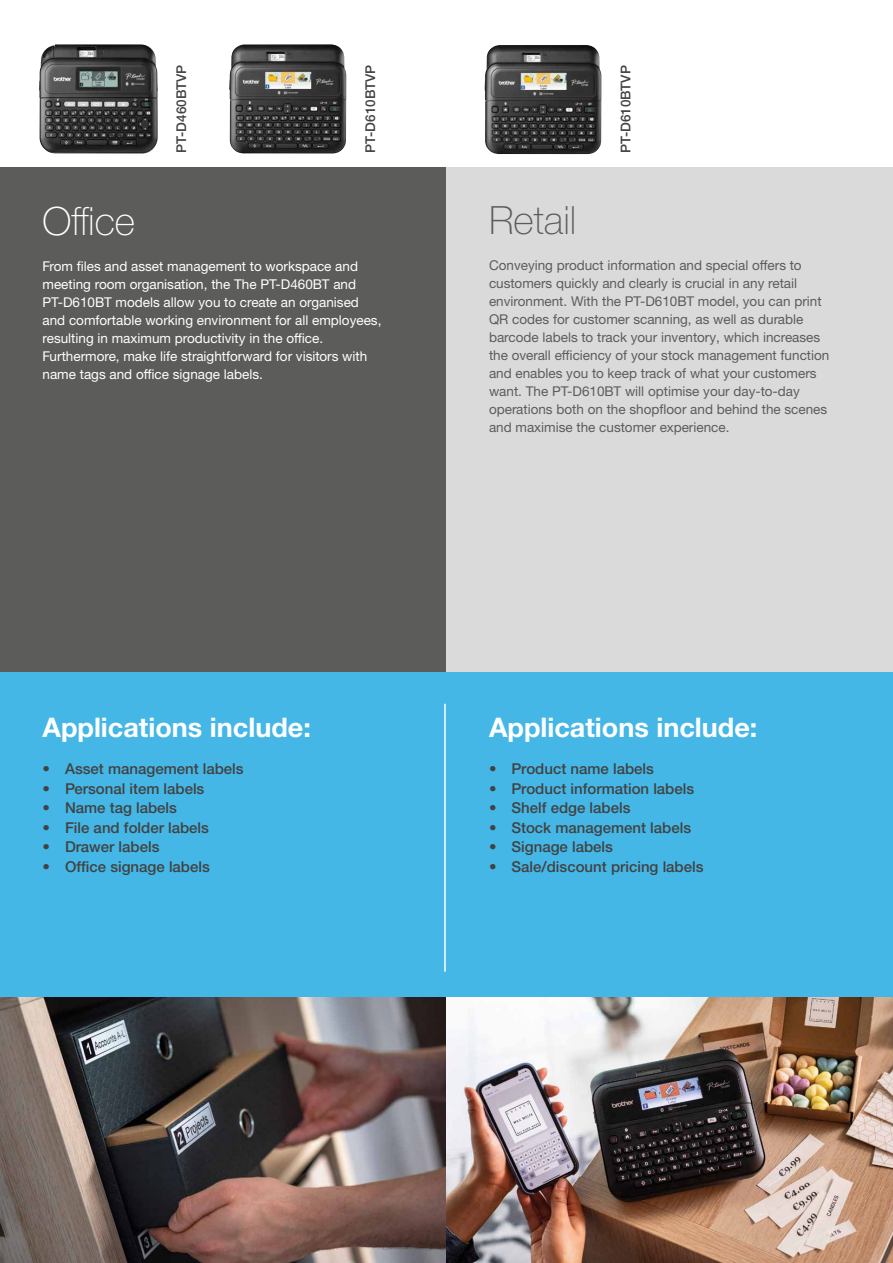
<style>
.page{position:relative;width:893px;height:1263px;background:#fff}
.page>*{position:absolute;margin:0;border:0;box-sizing:border-box;transform-origin:0 0}
.t1{font:100 39px "Helvetica Neue LTW1 G";color:#fff}
.t2{font:100 39px "Helvetica Neue LTW1 G";color:#5c5c5b}
.t3{font:700 27px "Helvetica Neue LTW1 G";color:#fff}
.t4{font:500 15px "Helvetica Neue LTW1 G";color:#424241}
.t5{font:13.5px/18px "Helvetica Neue LTW1 G";color:#5c5c5b}
.t6{font:13.5px/18px "Helvetica Neue LTW1 G";color:#fff}
.t7{font:500 13.5px "Helvetica Neue LTW1 G";color:#424241}
</style>
<div class="page">
<div style="left:0;top:167px;width:446px;height:595px;background:#5c5c5b"></div>
<div style="left:0;top:673px;width:446px;height:387px;background:#45b7e7"></div>
<div style="left:446px;top:167px;width:447px;height:595px;background:#dadada"></div>
<div style="left:446px;top:673px;width:447px;height:387px;background:#45b7e7"></div>
<hr style="left:444px;top:704px;width:2px;height:268px;background:#fff">
<img style="left:0;top:997px;width:446px;height:266px">
<img style="left:446px;top:997px;width:447px;height:266px">
<img style="left:484px;top:45px;width:118px;height:109px">
<img style="left:39px;top:44px;width:119px;height:110px">
<img style="left:229px;top:44px;width:118px;height:110px">
<p class="t7" style="left:173px;top:153px;width:89px;rotate:-90deg">PT-D460BTVP</p>
<p class="t7" style="left:362px;top:153px;width:89px;rotate:-90deg">PT-D610BTVP</p>
<p class="t7" style="left:617px;top:153px;width:89px;rotate:-90deg">PT-D610BTVP</p>
<h1 class="t1" style="left:43px;top:198px;width:94px">Office</h1>
<p class="t6" style="left:43px;top:257px;width:340px">From files and asset management to workspace and meeting room organisation, the The PT-D460BT and PT-D610BT models allow you to create an organised and comfortable working environment for all employees, resulting in maximum productivity in the office.<br>Furthermore, make life straightforward for visitors with name tags and office signage labels.</p>
<h1 class="t2" style="left:489px;top:197px;width:89px">Retail</h1>
<p class="t5" style="left:489px;top:256px;width:342px">Conveying product information and special offers to customers quickly and clearly is crucial in any retail environment. With the PT-D610BT model, you can print QR codes for customer scanning, as well as durable barcode labels to track your inventory, which increases the overall efficiency of your stock management function and enables you to keep track of what your customers want. The PT-D610BT will optimise your day-to-day operations both on the shopfloor and behind the scenes and maximise the customer experience.</p>
<h2 class="t3" style="left:43px;top:711px;width:270px">Applications include:</h2>
<p class="t4" style="left:43px;top:760px;width:203px">• Asset management labels</p>
<p class="t4" style="left:43px;top:779px;width:163px">• Personal item labels</p>
<p class="t4" style="left:43px;top:799px;width:136px">• Name tag labels</p>
<p class="t4" style="left:43px;top:818px;width:168px">• File and folder labels</p>
<p class="t4" style="left:43px;top:838px;width:118px">• Drawer labels</p>
<p class="t4" style="left:43px;top:857px;width:169px">• Office signage labels</p>
<h2 class="t3" style="left:489px;top:711px;width:270px">Applications include:</h2>
<p class="t4" style="left:489px;top:760px;width:166px">• Product name labels</p>
<p class="t4" style="left:489px;top:779px;width:207px">• Product information labels</p>
<p class="t4" style="left:489px;top:799px;width:143px">• Shelf edge labels</p>
<p class="t4" style="left:489px;top:818px;width:204px">• Stock management labels</p>
<p class="t4" style="left:489px;top:838px;width:125px">• Signage labels</p>
<p class="t4" style="left:489px;top:857px;width:216px">• Sale/discount pricing labels</p>
</div>
